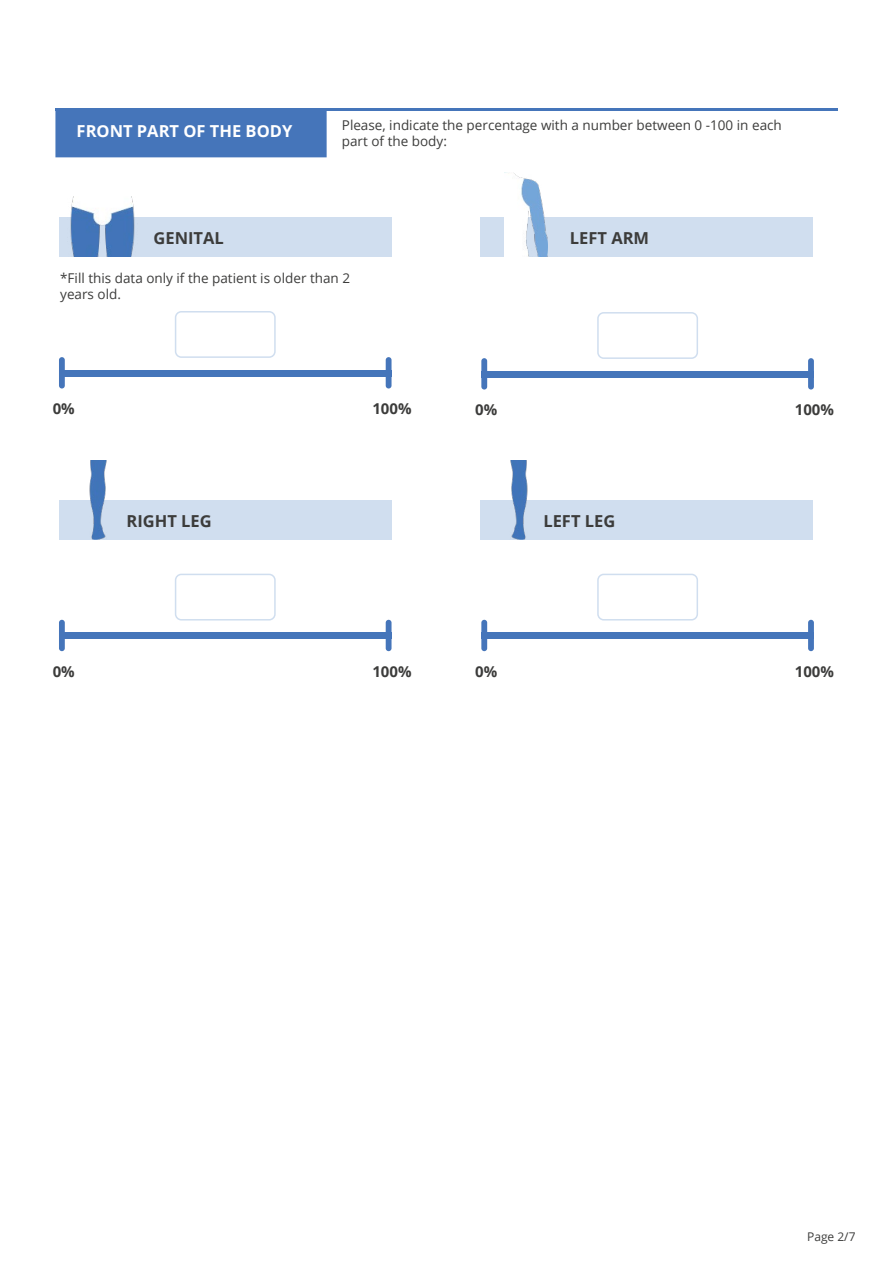
<style>
.page{position:relative;width:893px;height:1263px;background:#fff}
.page>*{position:absolute;margin:0;border:0;box-sizing:border-box;transform-origin:0 0}
.t1{font:700 16.5px "Open Sans";color:#3c3c3b}
.t2{font:700 16.5px "Open Sans";color:#fff}
.t3{font:700 15px "Open Sans";color:#3c3c3b}
.t4{font:13.5px/16.2px "Open Sans";color:#3c3c3b}
.t5{font:12px "Open Sans";color:#3c3c3b}
</style>
<div class="page">
<hr style="left:55px;top:108px;width:782px;height:3px;background:#4575ba">
<div style="left:55px;top:109px;width:272px;height:48px;background:#4575ba"></div>
<div style="left:59px;top:217px;width:333px;height:40px;background:#d0deef"></div>
<div style="left:481px;top:217px;width:332px;height:40px;background:#d0deef"></div>
<img style="left:504px;top:172px;width:44px;height:84px">
<div style="left:59px;top:370px;width:333px;height:6px;background:#4575ba"></div>
<div style="left:59px;top:357px;width:6px;height:31px;background:#4575ba;border-radius:3px"></div>
<div style="left:386px;top:357px;width:6px;height:31px;background:#4575ba;border-radius:3px"></div>
<div style="left:175px;top:311px;width:101px;height:47px;border:2px solid #d0deef;border-radius:6px"></div>
<div style="left:481px;top:371px;width:333px;height:6px;background:#4575ba"></div>
<div style="left:481px;top:358px;width:6px;height:32px;background:#4575ba;border-radius:3px"></div>
<div style="left:808px;top:358px;width:6px;height:32px;background:#4575ba;border-radius:3px"></div>
<div style="left:597px;top:312px;width:101px;height:47px;border:2px solid #d0deef;border-radius:6px"></div>
<div style="left:59px;top:500px;width:333px;height:40px;background:#d0deef"></div>
<div style="left:481px;top:500px;width:332px;height:40px;background:#d0deef"></div>
<div style="left:59px;top:633px;width:333px;height:6px;background:#4575ba"></div>
<div style="left:59px;top:620px;width:6px;height:31px;background:#4575ba;border-radius:3px"></div>
<div style="left:386px;top:620px;width:6px;height:31px;background:#4575ba;border-radius:3px"></div>
<div style="left:175px;top:574px;width:101px;height:46px;border:2px solid #d0deef;border-radius:6px"></div>
<div style="left:481px;top:633px;width:333px;height:6px;background:#4575ba"></div>
<div style="left:481px;top:620px;width:6px;height:31px;background:#4575ba;border-radius:3px"></div>
<div style="left:808px;top:620px;width:6px;height:31px;background:#4575ba;border-radius:3px"></div>
<div style="left:597px;top:574px;width:101px;height:46px;border:2px solid #d0deef;border-radius:6px"></div>
<img style="left:70px;top:196px;width:65px;height:61px">
<img style="left:510px;top:461px;width:18px;height:79px">
<img style="left:89px;top:461px;width:18px;height:79px">
<p class="t2" style="left:77px;top:120px;width:217px">FRONT PART OF THE BODY</p>
<p class="t4" style="left:342px;top:116px;width:441px">Please, indicate the percentage with a number between 0 -100 in each part of the body:</p>
<p class="t1" style="left:154px;top:227px;width:72px">GENITAL</p>
<p class="t1" style="left:570px;top:227px;width:81px">LEFT ARM</p>
<p class="t4" style="left:60px;top:270px;width:291px">*Fill this data only if the patient is older than 2 years old.</p>
<p class="t3" style="left:53px;top:398px;width:24px">0%</p>
<p class="t3" style="left:372px;top:398px;width:41px">100%</p>
<p class="t3" style="left:475px;top:399px;width:24px">0%</p>
<p class="t3" style="left:795px;top:399px;width:41px">100%</p>
<p class="t1" style="left:126px;top:510px;width:87px">RIGHT LEG</p>
<p class="t1" style="left:543px;top:510px;width:73px">LEFT LEG</p>
<p class="t3" style="left:53px;top:661px;width:24px">0%</p>
<p class="t3" style="left:372px;top:661px;width:41px">100%</p>
<p class="t3" style="left:475px;top:661px;width:24px">0%</p>
<p class="t3" style="left:795px;top:661px;width:41px">100%</p>
<p class="t5" style="left:807px;top:1228px;width:50px">Page 2/7</p>
</div>
